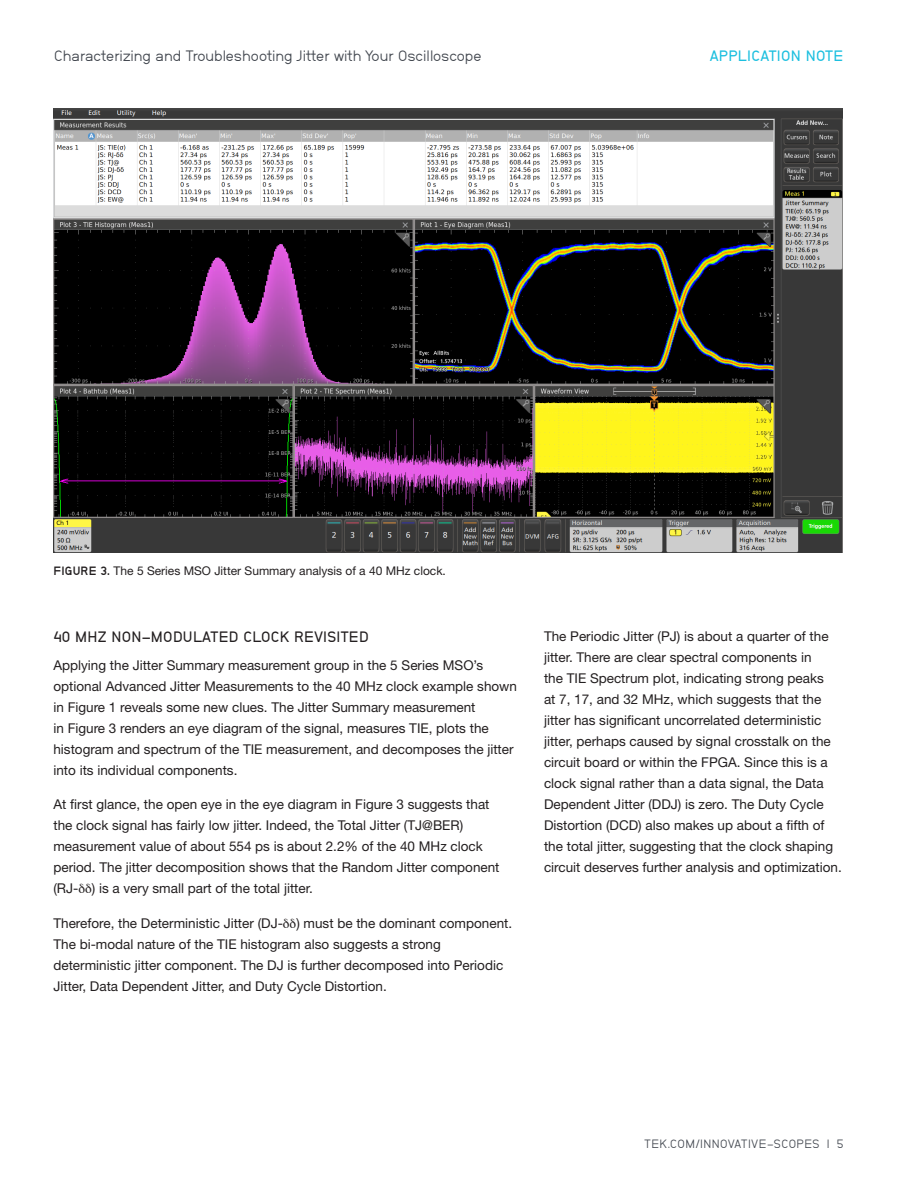
<style>
.page{position:relative;width:918px;height:1188px;background:#fff}
.page>*{position:absolute;margin:0;border:0;box-sizing:border-box;transform-origin:0 0}
.t1{font:15px "Neubau Grotesk Nor";color:#41464e}
.Subheads{font:15px "Neubau Grotesk Hal";letter-spacing:.02em;color:#231f20}
.t2{font:15px "Neubau Grotesk Hal";letter-spacing:.02em;color:#1cbfdf}
.Body_-_regular{font:13.5px/21px "Helvetica Neue";color:#231f20}
.Body_-_regular-2{font:12px "Helvetica Neue";color:#231f20}
.t3{font:12px "Neubau Grotesk Nor";letter-spacing:.04em;color:#41464e}
.s1{font-family:"Neubau Grotesk Fet"}
</style>
<div class="page">
<img style="left:53px;top:108px;width:790px;height:444px">
<p class="t1" style="left:54px;top:47px;width:429px">Characterizing and Troubleshooting Jitter with Your Oscilloscope</p>
<p class="t2" style="left:710px;top:46px;width:135px">APPLICATION NOTE</p>
<p class="Body_-_regular-2" style="left:53px;top:564px;width:394px"><span class="s1">FIGURE 3.</span> The 5 Series MSO Jitter Summary analysis of a 40 MHz clock.</p>
<p class="Subheads" style="left:53px;top:627px;width:317px">40 MHZ NON-MODULATED CLOCK REVISITED</p>
<p class="Body_-_regular" style="left:53px;top:654px;width:465px">Applying the Jitter Summary measurement group in the 5 Series MSO’s optional Advanced Jitter Measurements to the 40 MHz clock example shown in Figure 1 reveals some new clues. The Jitter Summary measurement<br>in Figure 3 renders an eye diagram of the signal, measures TIE, plots the histogram and spectrum of the TIE measurement, and decomposes the jitter into its individual components.</p>
<p class="Body_-_regular" style="left:53px;top:794px;width:448px">At first glance, the open eye in the eye diagram in Figure 3 suggests that the clock signal has fairly low jitter. Indeed, the Total Jitter (TJ@BER) measurement value of about 554 ps is about 2.2% of the 40 MHz clock period. The jitter decomposition shows that the Random Jitter component (RJ- ) is a very small part of the total jitter.</p>
<p class="Body_-_regular" style="left:53px;top:912px;width:460px">Therefore, the Deterministic Jitter (DJ- ) must be the dominant component.<br>The bi-modal nature of the TIE histogram also suggests a strong deterministic jitter component. The DJ is further decomposed into Periodic Jitter, Data Dependent Jitter, and Duty Cycle Distortion.</p>
<p class="Body_-_regular" style="left:544px;top:625px;width:299px">The Periodic Jitter (PJ) is about a quarter of the jitter. There are clear spectral components in<br>the TIE Spectrum plot, indicating strong peaks<br>at 7, 17, and 32 MHz, which suggests that the jitter has significant uncorrelated deterministic jitter, perhaps caused by signal crosstalk on the circuit board or within the FPGA. Since this is a clock signal rather than a data signal, the Data Dependent Jitter (DDJ) is zero. The Duty Cycle Distortion (DCD) also makes up about a fifth of the total jitter, suggesting that the clock shaping circuit deserves further analysis and optimization.</p>
<p class="t3" style="left:645px;top:1137px;width:201px">TEK.COM/INNOVATIVE-SCOPES | 5</p>
</div>
